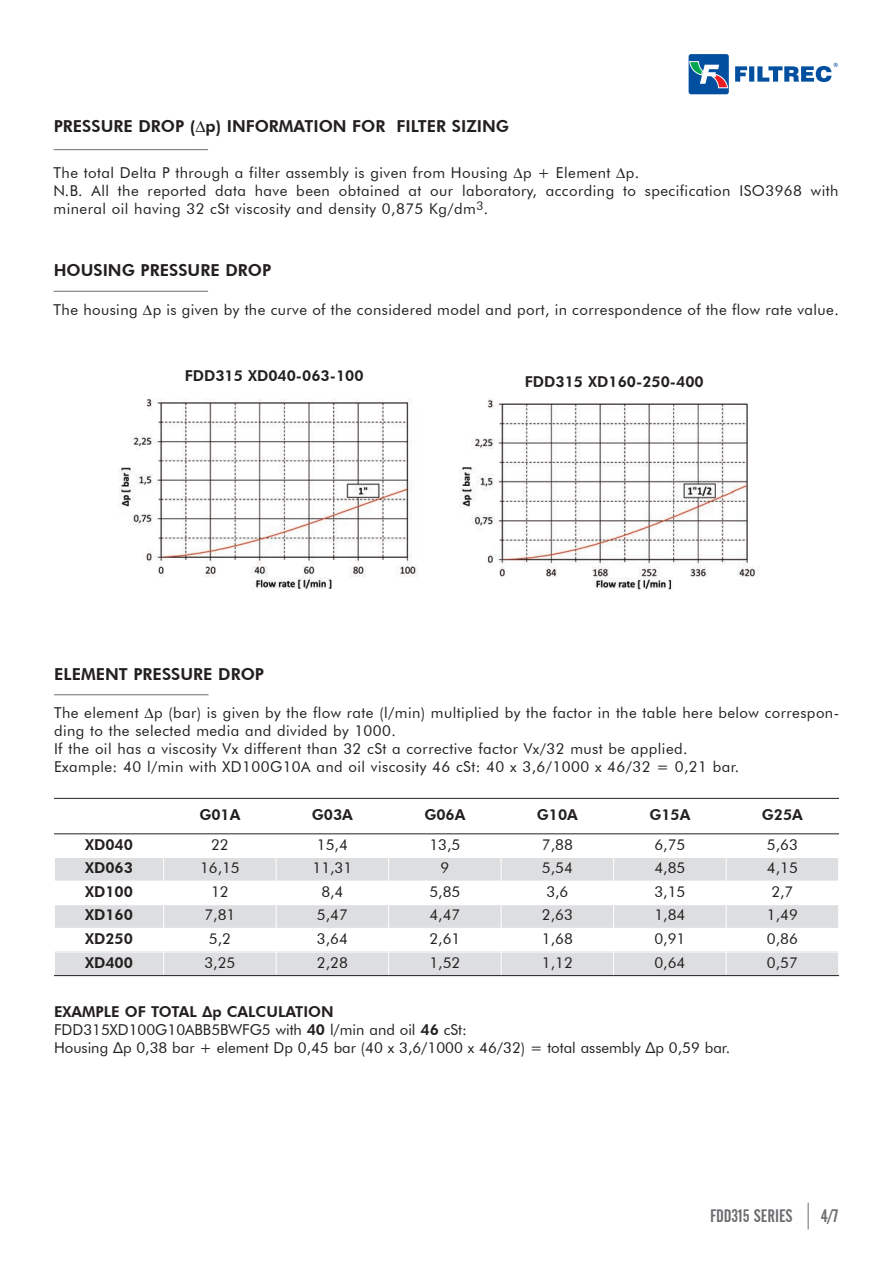
<style>
.page{position:relative;width:893px;height:1263px;background:#fff}
.page>*{position:absolute;margin:0;border:0;box-sizing:border-box;transform-origin:0 0}
.t1{font:18px "Alternate Gothic 2 BT";color:#6c6d70}
.t2{font:800 16.5px "Futura BT";color:#231f20}
.t3{font:15px/18px "Futura BT";letter-spacing:.03em;color:#231f20}
.t4{font:15px/18px "Futura BT";color:#231f20}
.t5{font:800 15px "Futura BT";color:#231f20}
.s1{font-weight:800}
</style>
<div class="page">
<hr style="left:54px;top:149px;width:154px;height:1px;background:#6c6d70">
<hr style="left:54px;top:291px;width:154px;height:1px;background:#6c6d70">
<img style="left:118px;top:399px;width:300px;height:190px">
<img style="left:460px;top:387px;width:300px;height:203px">
<img style="left:526px;top:387px;width:100px;height:1px">
<hr style="left:54px;top:694px;width:155px;height:1px;background:#6c6d70">
<svg style="left:808px;top:1203px;width:1px;height:26px"></svg>
<div style="left:54px;top:857px;width:110px;height:24px;background:#dddee0"></div>
<div style="left:164px;top:857px;width:112px;height:24px;background:#dddee0"></div>
<div style="left:276px;top:857px;width:113px;height:24px;background:#dddee0"></div>
<div style="left:389px;top:857px;width:112px;height:24px;background:#dddee0"></div>
<div style="left:501px;top:857px;width:113px;height:24px;background:#dddee0"></div>
<div style="left:614px;top:857px;width:112px;height:24px;background:#dddee0"></div>
<div style="left:726px;top:857px;width:113px;height:24px;background:#dddee0"></div>
<div style="left:54px;top:905px;width:110px;height:23px;background:#dddee0"></div>
<div style="left:164px;top:905px;width:112px;height:23px;background:#dddee0"></div>
<div style="left:276px;top:905px;width:113px;height:23px;background:#dddee0"></div>
<div style="left:389px;top:905px;width:112px;height:23px;background:#dddee0"></div>
<div style="left:501px;top:905px;width:113px;height:23px;background:#dddee0"></div>
<div style="left:614px;top:905px;width:112px;height:23px;background:#dddee0"></div>
<div style="left:726px;top:905px;width:113px;height:23px;background:#dddee0"></div>
<div style="left:54px;top:952px;width:110px;height:24px;background:#dddee0"></div>
<div style="left:164px;top:952px;width:112px;height:24px;background:#dddee0"></div>
<div style="left:276px;top:952px;width:113px;height:24px;background:#dddee0"></div>
<div style="left:389px;top:952px;width:112px;height:24px;background:#dddee0"></div>
<div style="left:501px;top:952px;width:113px;height:24px;background:#dddee0"></div>
<div style="left:614px;top:952px;width:112px;height:24px;background:#dddee0"></div>
<div style="left:726px;top:952px;width:113px;height:24px;background:#dddee0"></div>
<hr style="left:54px;top:798px;width:1px;height:178px;background:#fff">
<hr style="left:163px;top:798px;width:1px;height:178px;background:#fff">
<hr style="left:276px;top:798px;width:1px;height:178px;background:#fff">
<hr style="left:388px;top:798px;width:1px;height:178px;background:#fff">
<hr style="left:501px;top:798px;width:1px;height:178px;background:#fff">
<hr style="left:613px;top:798px;width:1px;height:178px;background:#fff">
<hr style="left:726px;top:798px;width:1px;height:178px;background:#fff">
<hr style="left:838px;top:798px;width:1px;height:178px;background:#fff">
<hr style="left:54px;top:798px;width:785px;height:1px;background:#231f20">
<hr style="left:54px;top:833px;width:785px;height:1px;background:#231f20">
<hr style="left:54px;top:857px;width:785px;height:1px;background:#fff">
<hr style="left:54px;top:975px;width:785px;height:1px;background:#231f20">
<svg style="left:689px;top:54px;width:40px;height:40px;background:#386fa4"></svg>
<svg style="left:735px;top:63px;width:103px;height:19px"></svg>
<p class="t2" style="left:54px;top:116px;width:457px">PRESSURE DROP (∆p) INFORMATION FOR FILTER SIZING</p>
<p class="t3" style="left:54px;top:163px;width:786px">The total Delta P through a filter assembly is given from Housing ∆p + Element ∆p.<br>N.B. All the reported data have been obtained at our laboratory, according to specification ISO3968 with mineral oil having 32 cSt viscosity and density 0,875 Kg/dm<sup>3</sup>.</p>
<p class="t2" style="left:54px;top:260px;width:219px">HOUSING PRESSURE DROP</p>
<p class="t3" style="left:54px;top:300px;width:787px">The housing ∆p is given by the curve of the considered model and port, in correspondence of the flow rate value.</p>
<p class="t5" style="left:185px;top:367px;width:180px">FDD315 XD040-063-100</p>
<p class="t5" style="left:525px;top:372px;width:180px">FDD315 XD160-250-400</p>
<p class="t2" style="left:54px;top:664px;width:211px">ELEMENT PRESSURE DROP</p>
<p class="t3" style="left:54px;top:704px;width:787px">The element ∆p (bar) is given by the flow rate (l/min) multiplied by the factor in the table here below correspon&shy;ding to the selected media and divided by 1000.<br>If the oil has a viscosity Vx different than 32 cSt a corrective factor Vx/32 must be applied.<br>Example: 40 l/min with XD100G10A and oil viscosity 46 cSt: 40 x 3,6/1000 x 46/32 = 0,21 bar.</p>
<p class="t5" style="left:199px;top:805px;width:43px">G01A</p>
<p class="t5" style="left:312px;top:805px;width:43px">G03A</p>
<p class="t5" style="left:424px;top:805px;width:43px">G06A</p>
<p class="t5" style="left:537px;top:805px;width:43px">G10A</p>
<p class="t5" style="left:649px;top:805px;width:43px">G15A</p>
<p class="t5" style="left:762px;top:805px;width:43px">G25A</p>
<p class="t5" style="left:85px;top:835px;width:49px">XD040</p>
<p class="t3" style="left:211px;top:835px;width:19px">22</p>
<p class="t3" style="left:317px;top:835px;width:32px">15,4</p>
<p class="t3" style="left:429px;top:835px;width:32px">13,5</p>
<p class="t3" style="left:542px;top:835px;width:32px">7,88</p>
<p class="t3" style="left:654px;top:835px;width:32px">6,75</p>
<p class="t3" style="left:767px;top:835px;width:32px">5,63</p>
<p class="t5" style="left:85px;top:859px;width:49px">XD063</p>
<p class="t3" style="left:200px;top:859px;width:41px">16,15</p>
<p class="t3" style="left:312px;top:859px;width:41px">11,31</p>
<p class="t3" style="left:440px;top:859px;width:10px">9</p>
<p class="t3" style="left:542px;top:859px;width:32px">5,54</p>
<p class="t3" style="left:654px;top:859px;width:32px">4,85</p>
<p class="t3" style="left:767px;top:859px;width:32px">4,15</p>
<p class="t5" style="left:85px;top:882px;width:49px">XD100</p>
<p class="t3" style="left:211px;top:882px;width:19px">12</p>
<p class="t3" style="left:321px;top:882px;width:24px">8,4</p>
<p class="t3" style="left:429px;top:882px;width:32px">5,85</p>
<p class="t3" style="left:546px;top:882px;width:24px">3,6</p>
<p class="t3" style="left:654px;top:882px;width:32px">3,15</p>
<p class="t3" style="left:771px;top:882px;width:24px">2,7</p>
<p class="t5" style="left:85px;top:906px;width:49px">XD160</p>
<p class="t3" style="left:204px;top:906px;width:32px">7,81</p>
<p class="t3" style="left:317px;top:906px;width:32px">5,47</p>
<p class="t3" style="left:429px;top:906px;width:32px">4,47</p>
<p class="t3" style="left:542px;top:906px;width:32px">2,63</p>
<p class="t3" style="left:654px;top:906px;width:32px">1,84</p>
<p class="t3" style="left:767px;top:906px;width:32px">1,49</p>
<p class="t5" style="left:85px;top:930px;width:49px">XD250</p>
<p class="t3" style="left:209px;top:929px;width:24px">5,2</p>
<p class="t3" style="left:317px;top:929px;width:32px">3,64</p>
<p class="t3" style="left:429px;top:929px;width:32px">2,61</p>
<p class="t3" style="left:542px;top:929px;width:32px">1,68</p>
<p class="t3" style="left:654px;top:929px;width:32px">0,91</p>
<p class="t3" style="left:767px;top:929px;width:32px">0,86</p>
<p class="t5" style="left:85px;top:953px;width:49px">XD400</p>
<p class="t3" style="left:204px;top:953px;width:32px">3,25</p>
<p class="t3" style="left:317px;top:953px;width:32px">2,28</p>
<p class="t3" style="left:429px;top:953px;width:32px">1,52</p>
<p class="t3" style="left:542px;top:953px;width:32px">1,12</p>
<p class="t3" style="left:654px;top:953px;width:32px">0,64</p>
<p class="t3" style="left:767px;top:953px;width:32px">0,57</p>
<p class="t4" style="left:54px;top:1002px;width:678px"><span class="s1">EXAMPLE OF TOTAL ∆p CALCULATION<br></span>FDD315XD100G10ABB5BWFG5 with <span class="s1">40</span> l/min and oil <span class="s1">46</span> cSt:<br>Housing ∆p 0,38 bar + element Dp 0,45 bar (40 x 3,6/1000 x 46/32) = total assembly ∆p 0,59 bar.</p>
<p class="t1" style="left:710px;top:1206px;width:84px">FDD315 SERIES</p>
<p class="t1" style="left:821px;top:1206px;width:19px">4/7</p>
</div>
